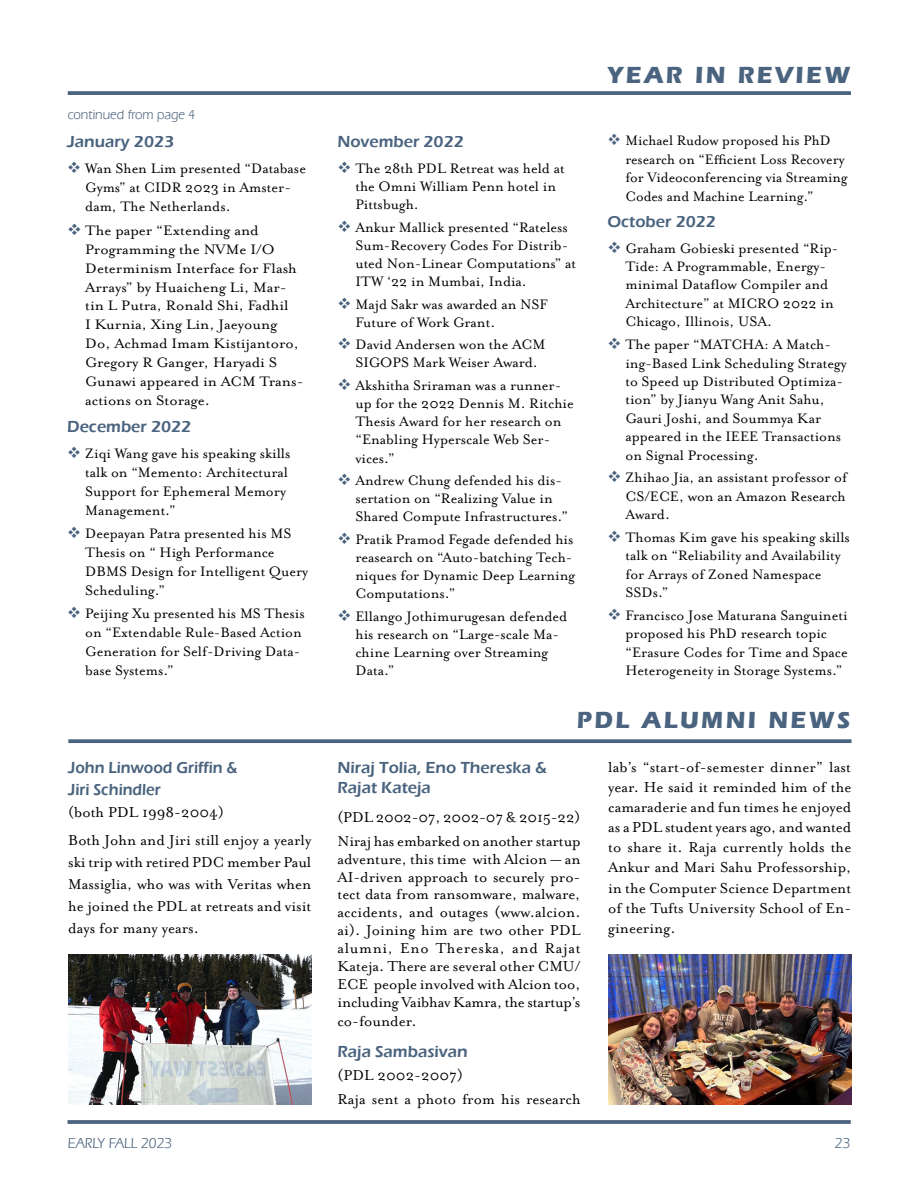
<style>
.page{position:relative;width:918px;height:1188px;background:#fff}
.page>*{position:absolute;margin:0;border:0;box-sizing:border-box;transform-origin:0 0}
.TitleBar{font:700 24px "Eras ITC";letter-spacing:.1em;color:#4a637e}
.Body_text{font:16.5px/18px "Mrs Eaves Roman";color:#000;text-align:justify}
.Body_text-2{font:600 16.5px/22px "Eras ITC";color:#4a637e;scale:.93 1}
.Subhead_3{font:600 16.5px/20.1px "Eras ITC";color:#4a637e}
.Proposal{font:600 16.5px "Eras ITC";color:#4a637e}
.t1{font:15.75px/18.5px "Mrs Eaves Roman";color:#000}
.t2{font:15.75px/18.9px "Mrs Eaves Roman";color:#000;scale:1.05 1}
.t3{font:15px "Eras IT Cby BT";color:#4a637e}
.Cont__From{font:13.5px "Eras IT Cby BT";color:#4a637e}
.s1{font-family:"Mrs Eaves Roman";font-weight:400;color:#000}
</style>
<div class="page">
<svg style="left:68px;top:1120px;width:783px;height:4px;background:#556c85"></svg>
<svg style="left:68px;top:91px;width:783px;height:4px;background:#546c85"></svg>
<svg style="left:68px;top:739px;width:784px;height:4px;background:#586f87"></svg>
<img style="left:68px;top:954px;width:243px;height:150px">
<img style="left:608px;top:954px;width:243px;height:150px">
<p class="Cont__From" style="left:68px;top:106px;width:129px">continued from page 4</p>
<p class="Proposal" style="left:67px;top:132px;width:108px">January 2023</p>
<p class="t1" style="left:85px;top:160px;width:222px;line-height:18.9px">Wan Shen Lim presented “Database<br>Gyms” at CIDR 2023 in Amster&shy;dam, The Netherlands.</p>
<p class="t2" style="left:85px;top:221px;width:209px">The paper “Extending and<br>Programming the NVMe I/O<br>Determinism Interface for Flash<br>Arrays” by Huaicheng Li, Mar&shy;tin L Putra, Ronald Shi, Fadhil<br>I Kurnia, Xing Lin, Jaeyoung<br>Do, Achmad Imam Kistijantoro,<br>Gregory R Ganger, Haryadi S<br>Gunawi appeared in ACM Trans&shy;actions on Storage.</p>
<p class="Proposal" style="left:67px;top:417px;width:126px">December 2022</p>
<p class="t1" style="left:85px;top:444px;width:207px;line-height:18.9px">Ziqi Wang gave his speaking skills talk on “Memento: Architectural<br>Support for Ephemeral Memory<br>Management.”</p>
<p class="t1" style="left:85px;top:524px;width:225px;line-height:18.9px">Deepayan Patra presented his MS<br>Thesis on “ High Performance<br>DBMS Design for Intelligent Query<br>Scheduling.”</p>
<p class="t1" style="left:85px;top:605px;width:221px;line-height:18.9px">Peijing Xu presented his MS Thesis on “Extendable Rule-Based Action<br>Generation for Self-Driving Data&shy;base Systems.”</p>
<p class="Body_text-2" style="left:68px;top:757px;width:184px">John Linwood Griffin &amp;<br>Jiri Schindler<br><span class="s1">(both PDL 1998-2004)</span></p>
<p class="Body_text" style="left:68px;top:829px;width:245px;line-height:22px">Both John and Jiri still enjoy a yearly ski trip with retired PDC member Paul Massiglia, who was with Veritas when he joined the PDL at retreats and visit days for many years.</p>
<p class="Proposal" style="left:337px;top:132px;width:128px">November 2022</p>
<p class="t1" style="left:355px;top:159px;width:211px">The 28th PDL Retreat was held at the Omni William Penn hotel in<br>Pittsbugh.</p>
<p class="t1" style="left:355px;top:218px;width:222px">Ankur Mallick presented “Rateless<br>Sum-Recovery Codes For Distrib&shy;uted Non-Linear Computations” at<br>ITW ‘22 in Mumbai, India.</p>
<p class="t1" style="left:355px;top:295px;width:194px">Majd Sakr was awarded an NSF<br>Future of Work Grant.</p>
<p class="t1" style="left:355px;top:336px;width:191px">David Andersen won the ACM<br>SIGOPS Mark Weiser Award.</p>
<p class="t1" style="left:355px;top:376px;width:220px">Akshitha Sriraman was a runner&shy;up for the 2022 Dennis M. Ritchie<br>Thesis Award for her research on “Enabling Hyperscale Web Ser&shy;vices.”</p>
<p class="t1" style="left:355px;top:471px;width:214px">Andrew Chung defended his dis&shy;sertation on “Realizing Value in<br>Shared Compute Infrastructures.”</p>
<p class="t1" style="left:355px;top:530px;width:221px">Pratik Pramod Fegade defended his reasearch on “Auto-batching Tech&shy;niques for Dynamic Deep Learning<br>Computations.”</p>
<p class="t1" style="left:355px;top:607px;width:213px">Ellango Jothimurugesan defended his research on “Large-scale Ma&shy;chine Learning over Streaming<br>Data.”</p>
<p class="TitleBar" style="left:608px;top:61px;width:244px">YEAR IN REVIEW</p>
<p class="t1" style="left:625px;top:132px;width:224px">Michael Rudow proposed his PhD research on “Efficient Loss Recovery for Videoconferencing via Streaming Codes and Machine Learning.”</p>
<p class="Proposal" style="left:607px;top:212px;width:110px">October 2022</p>
<p class="t1" style="left:625px;top:239px;width:215px">Graham Gobieski presented “Rip-<br>Tide: A Programmable, Energy&shy;minimal Dataflow Compiler and<br>Architecture” at MICRO 2022 in<br>Chicago, Illinois, USA.</p>
<p class="t1" style="left:625px;top:335px;width:223px">The paper “MATCHA: A Match&shy;ing-Based Link Scheduling Strategy to Speed up Distributed Optimiza&shy;tion” by Jianyu Wang Anit Sahu,<br>Gauri Joshi, and Soummya Kar appeared in the IEEE Transactions on Signal Processing.</p>
<p class="t1" style="left:625px;top:469px;width:223px;text-align:justify">Zhihao Jia, an assistant professor of CS/ECE, won an Amazon Research Award.</p>
<p class="t1" style="left:625px;top:528px;width:226px">Thomas Kim gave his speaking skills talk on “Reliability and Availability for Arrays of Zoned Namespace<br>SSDs.”</p>
<p class="t1" style="left:625px;top:606px;width:224px">Francisco Jose Maturana Sanguineti proposed his PhD research topic “Erasure Codes for Time and Space Heterogeneity in Storage Systems.”</p>
<p class="TitleBar" style="left:577px;top:706px;width:275px">PDL ALUMNI NEWS</p>
<p class="Subhead_3" style="left:338px;top:757px;width:211px">Niraj Tolia, Eno Thereska &amp;<br>Rajat Kateja</p>
<p class="Body_text" style="left:338px;top:808px;width:244px">(PDL 2002-07, 2002-07 &amp; 2015-22)</p>
<p class="Body_text" style="left:338px;top:832px;width:245px">Niraj has embarked on another startup adventure, this time with Alcion — an AI-driven approach to securely pro&shy;tect data from ransomware, malware, accidents, and outages (www.alcion. ai). Joining him are two other PDL alumni, Eno Thereska, and Rajat Kateja. There are several other CMU/ ECE people involved with Alcion too, including Vaibhav Kamra, the startup’s co-founder.</p>
<p class="Subhead_3" style="left:338px;top:1041px;width:132px">Raja Sambasivan</p>
<p class="Body_text" style="left:338px;top:1067px;width:127px">(PDL 2002-2007)</p>
<p class="Body_text" style="left:338px;top:1090px;width:245px">Raja sent a photo from his research</p>
<p class="Body_text" style="left:608px;top:757px;width:245px;line-height:20.1px">lab’s “start-of-semester dinner” last year. He said it reminded him of the camaraderie and fun times he enjoyed as a PDL student years ago, and wanted to share it. Raja currently holds the Ankur and Mari Sahu Professorship, in the Computer Science Department of the Tufts University School of En&shy;gineering.</p>
<p class="t3" style="left:68px;top:1134px;width:106px">EARLY FALL 2023</p>
<p class="t3" style="left:835px;top:1134px;width:17px">23</p>
</div>
